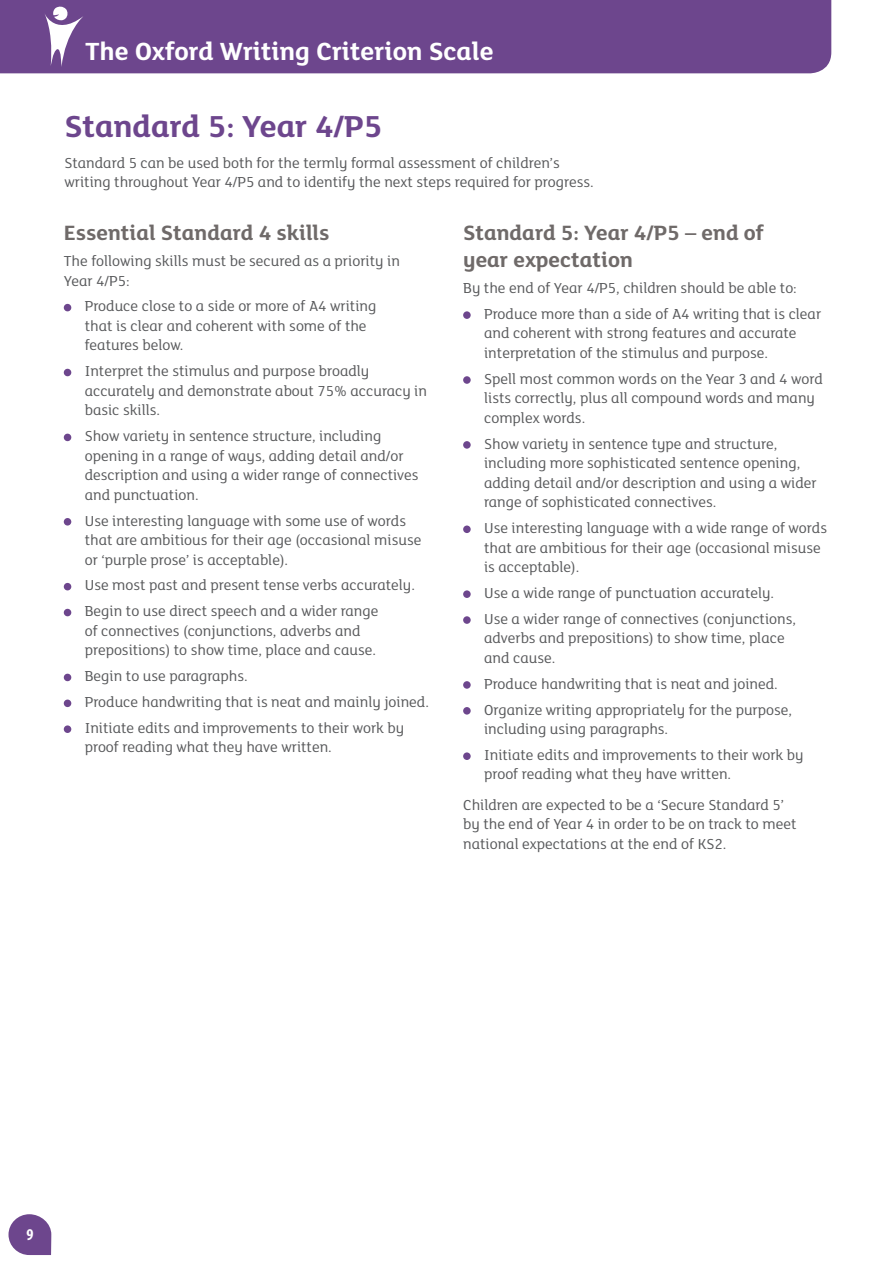
<style>
.page{position:relative;width:893px;height:1263px;background:#fff}
.page>*{position:absolute;margin:0;border:0;box-sizing:border-box;transform-origin:0 0}
.t1{font:700 33px "FS Lola Primary";color:#6d468d}
.t2{font:700 27px "FS Lola Primary";color:#fff}
.t3{font:700 22.5px/27px "FS Lola Primary";color:#6f6a69}
.t4{font:700 condensed 16.5px "Myriad Pro";color:#fff}
.t5{font:15.75px/19.5px "FS Lola Primary";color:#58595b}
</style>
<div class="page">
<svg style="left:9px;top:1214px;width:42px;height:41px"></svg>
<div style="left:14px;top:1218px;width:32px;height:33px;background:#6d468d;border-radius:50%"></div>
<div style="left:0;top:0;width:831px;height:73px;background:#6d468d"></div>
<svg style="left:42px;top:6px;width:42px;height:62px"></svg>
<div style="left:64px;top:304px;width:7px;height:7px;background:#6d468d;border-radius:50%"></div>
<div style="left:64px;top:369px;width:7px;height:7px;background:#6d468d;border-radius:50%"></div>
<div style="left:64px;top:434px;width:7px;height:7px;background:#6d468d;border-radius:50%"></div>
<div style="left:64px;top:518px;width:7px;height:7px;background:#6d468d;border-radius:50%"></div>
<div style="left:64px;top:583px;width:7px;height:7px;background:#6d468d;border-radius:50%"></div>
<div style="left:64px;top:609px;width:7px;height:7px;background:#6d468d;border-radius:50%"></div>
<div style="left:64px;top:674px;width:7px;height:7px;background:#6d468d;border-radius:50%"></div>
<div style="left:64px;top:699px;width:7px;height:8px;background:#6d468d;border-radius:50%"></div>
<div style="left:64px;top:725px;width:7px;height:8px;background:#6d468d;border-radius:50%"></div>
<div style="left:463px;top:311px;width:8px;height:8px;background:#6d468d;border-radius:50%"></div>
<div style="left:463px;top:376px;width:8px;height:8px;background:#6d468d;border-radius:50%"></div>
<div style="left:463px;top:441px;width:8px;height:8px;background:#6d468d;border-radius:50%"></div>
<div style="left:463px;top:525px;width:8px;height:8px;background:#6d468d;border-radius:50%"></div>
<div style="left:463px;top:590px;width:8px;height:8px;background:#6d468d;border-radius:50%"></div>
<div style="left:463px;top:616px;width:8px;height:8px;background:#6d468d;border-radius:50%"></div>
<div style="left:463px;top:681px;width:8px;height:8px;background:#6d468d;border-radius:50%"></div>
<div style="left:463px;top:707px;width:8px;height:8px;background:#6d468d;border-radius:50%"></div>
<div style="left:463px;top:752px;width:8px;height:8px;background:#6d468d;border-radius:50%"></div>
<h2 class="t2" style="left:85px;top:32px;width:410px">The Oxford Writing Criterion Scale</h2>
<h1 class="t1" style="left:64px;top:104px;width:319px">Standard 5: Year 4/P5</h1>
<p class="t5" style="left:64px;top:152px;width:531px">Standard 5 can be used both for the termly formal assessment of children’s writing throughout Year 4/P5 and to identify the next steps required for progress.</p>
<h3 class="t3" style="left:64px;top:218px;width:267px">Essential Standard 4 skills</h3>
<p class="t5" style="left:64px;top:250px;width:338px">The following skills must be secured as a priority in<br>Year 4/P5:</p>
<p class="t5" style="left:85px;top:296px;width:293px">Produce close to a side or more of A4 writing that is clear and coherent with some of the features below.</p>
<p class="t5" style="left:85px;top:361px;width:344px">Interpret the stimulus and purpose broadly accurately and demonstrate about 75% accuracy in basic skills.</p>
<p class="t5" style="left:85px;top:426px;width:335px">Show variety in sentence structure, including opening in a range of ways, adding detail and/or description and using a wider range of connectives and punctuation.</p>
<p class="t5" style="left:85px;top:510px;width:338px">Use interesting language with some use of words that are ambitious for their age (occasional misuse or ‘purple prose’ is acceptable).</p>
<p class="t5" style="left:85px;top:572px;width:332px;line-height:26px">Use most past and present tense verbs accurately.<br>Begin to use direct speech and a wider range</p>
<p class="t5" style="left:85px;top:620px;width:293px">of connectives (conjunctions, adverbs and prepositions) to show time, place and cause.</p>
<p class="t5" style="left:85px;top:662px;width:346px;line-height:26px">Begin to use paragraphs.<br>Produce handwriting that is neat and mainly joined.<br>Initiate edits and improvements to their work by</p>
<p class="t5" style="left:85px;top:737px;width:249px">proof reading what they have written.</p>
<h3 class="t3" style="left:463px;top:218px;width:302px">Standard 5: Year 4/P5 – end of year expectation</h3>
<p class="t5" style="left:484px;top:274px;width:339px;line-height:26px;text-indent:-21px">By the end of Year 4/P5, children should be able to:<br>Produce more than a side of A4 writing that is clear</p>
<p class="t5" style="left:484px;top:323px;width:314px">and coherent with strong features and accurate interpretation of the stimulus and purpose.</p>
<p class="t5" style="left:484px;top:368px;width:340px">Spell most common words on the Year 3 and 4 word lists correctly, plus all compound words and many complex words.</p>
<p class="t5" style="left:484px;top:433px;width:334px">Show variety in sentence type and structure, including more sophisticated sentence opening, adding detail and/or description and using a wider range of sophisticated connectives.</p>
<p class="t5" style="left:484px;top:517px;width:344px">Use interesting language with a wide range of words that are ambitious for their age (occasional misuse is acceptable).</p>
<p class="t5" style="left:484px;top:579px;width:313px;line-height:26px">Use a wide range of punctuation accurately.<br>Use a wider range of connectives (conjunctions,</p>
<p class="t5" style="left:484px;top:628px;width:302px">adverbs and prepositions) to show time, place and cause.</p>
<p class="t5" style="left:484px;top:670px;width:310px;line-height:26px">Produce handwriting that is neat and joined.<br>Organize writing appropriately for the purpose,</p>
<p class="t5" style="left:484px;top:715px;width:321px;line-height:26px">including using paragraphs.<br>Initiate edits and improvements to their work by</p>
<p class="t5" style="left:463px;top:759px;width:322px;line-height:30.2px;text-indent:21px">proof reading what they have written.<br>Children are expected to be a ‘Secure Standard 5’</p>
<p class="t5" style="left:463px;top:813px;width:335px">by the end of Year 4 in order to be on track to meet national expectations at the end of KS2.</p>
<p class="t4" style="left:26px;top:1224px;width:9px">9</p>
</div>
